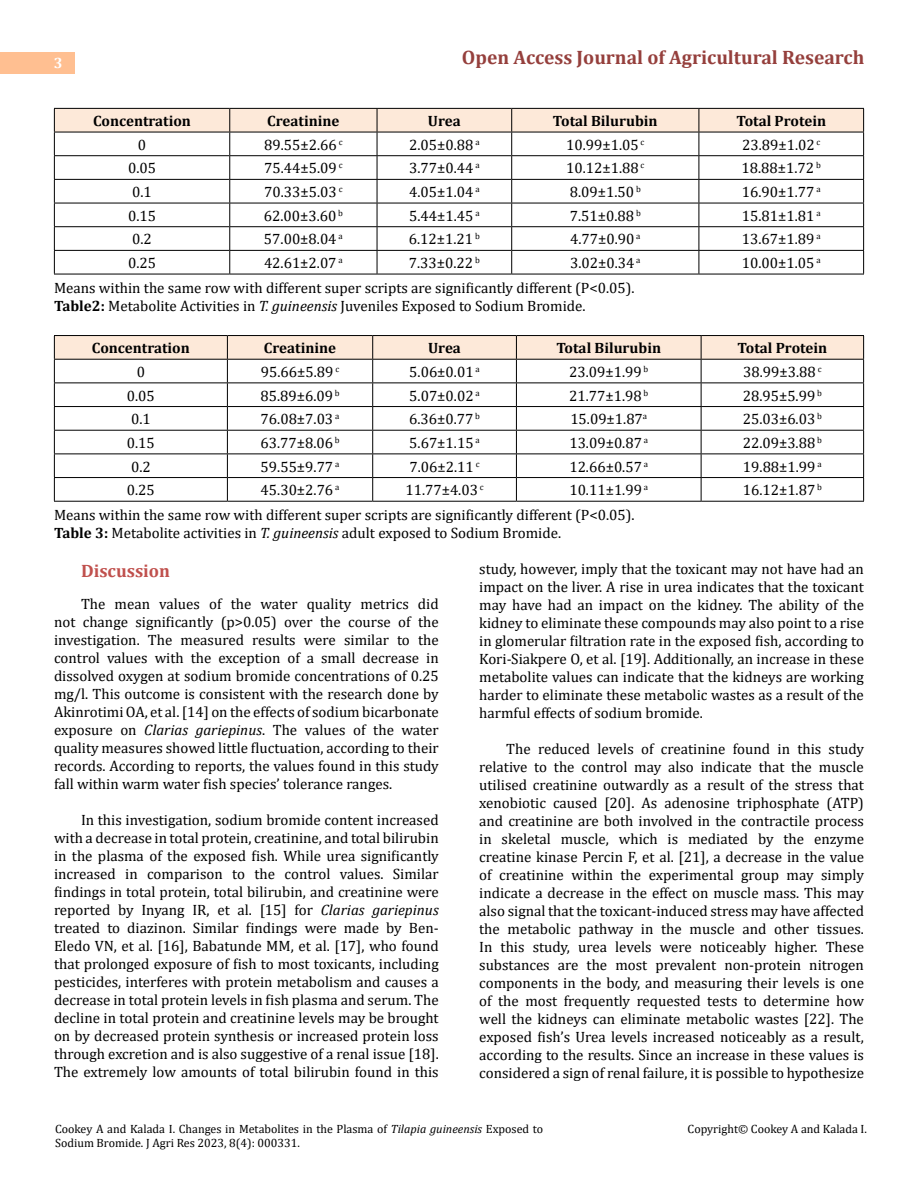
<style>
.page{position:relative;width:918px;height:1188px;background:#fff}
.page>*{position:absolute;margin:0;border:0;box-sizing:border-box;transform-origin:0 0}
.t1{font:700 19.5px "Cambria";color:#953f3c}
.t2{font:700 18px "Cambria";color:#c0504d}
.t3{font:15px/18px "Cambria";color:#000;text-align:justify}
.t4{font:700 15px "Cambria";color:#000}
.t5{font:700 15px "Cambria";color:#fff}
.t6{font:12px/14.4px "Cambria";color:#000}
.s1{font-weight:700}
.s2{font-style:italic}
</style>
<div class="page">
<div style="left:0;top:52px;width:74px;height:21px;background:#ffbf91"></div>
<hr style="left:54px;top:274px;width:176px;height:1px;background:#000">
<hr style="left:230px;top:274px;width:147px;height:1px;background:#000">
<hr style="left:377px;top:274px;width:135px;height:1px;background:#000">
<hr style="left:512px;top:274px;width:187px;height:1px;background:#000">
<hr style="left:699px;top:274px;width:165px;height:1px;background:#000">
<svg style="left:54px;top:108px;width:810px;height:166px"></svg>
<hr style="left:54px;top:335px;width:173px;height:1px;background:#000">
<hr style="left:227px;top:335px;width:146px;height:1px;background:#000">
<hr style="left:373px;top:335px;width:143px;height:1px;background:#000">
<hr style="left:516px;top:335px;width:185px;height:1px;background:#000">
<hr style="left:701px;top:335px;width:163px;height:1px;background:#000">
<hr style="left:54px;top:501px;width:173px;height:1px;background:#000">
<hr style="left:227px;top:501px;width:146px;height:1px;background:#000">
<hr style="left:373px;top:501px;width:143px;height:1px;background:#000">
<hr style="left:516px;top:501px;width:185px;height:1px;background:#000">
<hr style="left:701px;top:501px;width:163px;height:1px;background:#000">
<svg style="left:54px;top:336px;width:810px;height:165px"></svg>
<p class="t5" style="left:54px;top:53px;width:10px">3</p>
<h1 class="t1" style="left:462px;top:44px;width:404px">Open Access Journal of Agricultural Research</h1>
<p class="t4" style="left:93px;top:110px;width:99px">Concentration</p>
<p class="t4" style="left:267px;top:110px;width:74px">Creatinine</p>
<p class="t4" style="left:428px;top:110px;width:34px">Urea</p>
<p class="t4" style="left:553px;top:110px;width:106px">Total Bilurubin</p>
<p class="t4" style="left:736px;top:110px;width:91px">Total Protein</p>
<p class="t3" style="left:138px;top:136px;width:10px">0</p>
<p class="t3" style="left:264px;top:136px;width:80px">89.55±2.66 <sup>c</sup></p>
<p class="t3" style="left:409px;top:136px;width:72px">2.05±0.88 <sup>a</sup></p>
<p class="t3" style="left:566px;top:136px;width:80px">10.99±1.05 <sup>c</sup></p>
<p class="t3" style="left:742px;top:136px;width:80px">23.89±1.02 <sup>c</sup></p>
<p class="t3" style="left:128px;top:159px;width:30px">0.05</p>
<p class="t3" style="left:264px;top:159px;width:80px">75.44±5.09 <sup>c</sup></p>
<p class="t3" style="left:409px;top:159px;width:72px">3.77±0.44 <sup>a</sup></p>
<p class="t3" style="left:566px;top:159px;width:80px">10.12±1.88 <sup>c</sup></p>
<p class="t3" style="left:742px;top:159px;width:81px">18.88±1.72 <sup>b</sup></p>
<p class="t3" style="left:132px;top:183px;width:21px">0.1</p>
<p class="t3" style="left:264px;top:183px;width:80px">70.33±5.03 <sup>c</sup></p>
<p class="t3" style="left:409px;top:183px;width:72px">4.05±1.04 <sup>a</sup></p>
<p class="t3" style="left:570px;top:183px;width:72px">8.09±1.50 <sup>b</sup></p>
<p class="t3" style="left:742px;top:183px;width:80px">16.90±1.77 <sup>a</sup></p>
<p class="t3" style="left:128px;top:207px;width:30px">0.15</p>
<p class="t3" style="left:264px;top:207px;width:81px">62.00±3.60 <sup>b</sup></p>
<p class="t3" style="left:409px;top:207px;width:72px">5.44±1.45 <sup>a</sup></p>
<p class="t3" style="left:570px;top:207px;width:72px">7.51±0.88 <sup>b</sup></p>
<p class="t3" style="left:742px;top:207px;width:80px">15.81±1.81 <sup>a</sup></p>
<p class="t3" style="left:132px;top:230px;width:21px">0.2</p>
<p class="t3" style="left:264px;top:230px;width:80px">57.00±8.04 <sup>a</sup></p>
<p class="t3" style="left:409px;top:230px;width:72px">6.12±1.21 <sup>b</sup></p>
<p class="t3" style="left:570px;top:230px;width:72px">4.77±0.90 <sup>a</sup></p>
<p class="t3" style="left:742px;top:230px;width:80px">13.67±1.89 <sup>a</sup></p>
<p class="t3" style="left:128px;top:254px;width:30px">0.25</p>
<p class="t3" style="left:264px;top:254px;width:80px">42.61±2.07 <sup>a</sup></p>
<p class="t3" style="left:409px;top:254px;width:72px">7.33±0.22 <sup>b</sup></p>
<p class="t3" style="left:570px;top:254px;width:72px">3.02±0.34 <sup>a</sup></p>
<p class="t3" style="left:742px;top:254px;width:80px">10.00±1.05 <sup>a</sup></p>
<p class="t3" style="left:54px;top:279px;width:582px">Means within the same row with different super scripts are significantly different (P&lt;0.05).<br><span class="s1">Table2:</span> Metabolite Activities in <span class="s2">T. guineensis</span> Juveniles Exposed to Sodium Bromide.</p>
<p class="t4" style="left:92px;top:338px;width:99px">Concentration</p>
<p class="t4" style="left:264px;top:338px;width:74px">Creatinine</p>
<p class="t4" style="left:428px;top:338px;width:34px">Urea</p>
<p class="t4" style="left:556px;top:338px;width:106px">Total Bilurubin</p>
<p class="t4" style="left:738px;top:338px;width:91px">Total Protein</p>
<p class="t3" style="left:137px;top:363px;width:10px">0</p>
<p class="t3" style="left:261px;top:363px;width:80px">95.66±5.89 <sup>c</sup></p>
<p class="t3" style="left:409px;top:363px;width:72px">5.06±0.01 <sup>a</sup></p>
<p class="t3" style="left:569px;top:363px;width:81px">23.09±1.99 <sup>b</sup></p>
<p class="t3" style="left:743px;top:363px;width:80px">38.99±3.88 <sup>c</sup></p>
<p class="t3" style="left:127px;top:386px;width:30px">0.05</p>
<p class="t3" style="left:260px;top:386px;width:81px">85.89±6.09 <sup>b</sup></p>
<p class="t3" style="left:409px;top:386px;width:72px">5.07±0.02 <sup>a</sup></p>
<p class="t3" style="left:569px;top:386px;width:81px">21.77±1.98 <sup>b</sup></p>
<p class="t3" style="left:743px;top:386px;width:81px">28.95±5.99 <sup>b</sup></p>
<p class="t3" style="left:131px;top:410px;width:21px">0.1</p>
<p class="t3" style="left:261px;top:410px;width:80px">76.08±7.03 <sup>a</sup></p>
<p class="t3" style="left:409px;top:410px;width:72px">6.36±0.77 <sup>b</sup></p>
<p class="t3" style="left:570px;top:410px;width:78px">15.09±1.87<sup>a</sup></p>
<p class="t3" style="left:743px;top:410px;width:81px">25.03±6.03 <sup>b</sup></p>
<p class="t3" style="left:127px;top:434px;width:30px">0.15</p>
<p class="t3" style="left:260px;top:434px;width:81px">63.77±8.06 <sup>b</sup></p>
<p class="t3" style="left:409px;top:434px;width:72px">5.67±1.15 <sup>a</sup></p>
<p class="t3" style="left:569px;top:434px;width:80px">13.09±0.87 <sup>a</sup></p>
<p class="t3" style="left:743px;top:434px;width:81px">22.09±3.88 <sup>b</sup></p>
<p class="t3" style="left:131px;top:457px;width:21px">0.2</p>
<p class="t3" style="left:261px;top:457px;width:80px">59.55±9.77 <sup>a</sup></p>
<p class="t3" style="left:410px;top:457px;width:72px">7.06±2.11 <sup>c</sup></p>
<p class="t3" style="left:569px;top:457px;width:80px">12.66±0.57 <sup>a</sup></p>
<p class="t3" style="left:743px;top:457px;width:80px">19.88±1.99 <sup>a</sup></p>
<p class="t3" style="left:127px;top:481px;width:30px">0.25</p>
<p class="t3" style="left:261px;top:481px;width:80px">45.30±2.76 <sup>a</sup></p>
<p class="t3" style="left:405px;top:481px;width:80px">11.77±4.03 <sup>c</sup></p>
<p class="t3" style="left:569px;top:481px;width:80px">10.11±1.99 <sup>a</sup></p>
<p class="t3" style="left:743px;top:481px;width:81px">16.12±1.87 <sup>b</sup></p>
<p class="t3" style="left:54px;top:506px;width:582px">Means within the same row with different super scripts are significantly different (P&lt;0.05).<br><span class="s1">Table 3:</span> Metabolite activities in <span class="s2">T. guineensis</span> adult exposed to Sodium Bromide.</p>
<p class="t2" style="left:81px;top:558px;width:91px">Discussion</p>
<p class="t3" style="left:54px;top:595px;width:386px;text-indent:27px">The mean values of the water quality metrics did not change significantly (p&gt;0.05) over the course of the investigation. The measured results were similar to the control values with the exception of a small decrease in dissolved oxygen at sodium bromide concentrations of 0.25 mg/l. This outcome is consistent with the research done by Akinrotimi OA, et al. [14] on the effects of sodium bicarbonate exposure on <span class="s2">Clarias gariepinus</span>. The values of the water quality measures showed little fluctuation, according to their records. According to reports, the values found in this study fall within warm water fish species’ tolerance ranges.</p>
<p class="t3" style="left:54px;top:811px;width:386px;text-indent:27px">In this investigation, sodium bromide content increased with a decrease in total protein, creatinine, and total bilirubin in the plasma of the exposed fish. While urea significantly increased in comparison to the control values. Similar findings in total protein, total bilirubin, and creatinine were reported by Inyang IR, et al. [15] for <span class="s2">Clarias gariepinus </span>treated to diazinon. Similar findings were made by Ben-Eledo VN, et al. [16], Babatunde MM, et al. [17], who found that prolonged exposure of fish to most toxicants, including pesticides, interferes with protein metabolism and causes a decrease in total protein levels in fish plasma and serum. The decline in total protein and creatinine levels may be brought on by decreased protein synthesis or increased protein loss through excretion and is also suggestive of a renal issue [18].<br>The extremely low amounts of total bilirubin found in this</p>
<p class="t3" style="left:479px;top:560px;width:386px">study, however, imply that the toxicant may not have had an impact on the liver. A rise in urea indicates that the toxicant may have had an impact on the kidney. The ability of the kidney to eliminate these compounds may also point to a rise in glomerular filtration rate in the exposed fish, according to Kori-Siakpere O, et al. [19]. Additionally, an increase in these metabolite values can indicate that the kidneys are working harder to eliminate these metabolic wastes as a result of the harmful effects of sodium bromide.</p>
<p class="t3" style="left:479px;top:740px;width:386px;text-indent:27px">The reduced levels of creatinine found in this study relative to the control may also indicate that the muscle utilised creatinine outwardly as a result of the stress that xenobiotic caused [20]. As adenosine triphosphate (ATP) and creatinine are both involved in the contractile process in skeletal muscle, which is mediated by the enzyme creatine kinase Percin F, et al. [21], a decrease in the value of creatinine within the experimental group may simply indicate a decrease in the effect on muscle mass. This may also signal that the toxicant-induced stress may have affected the metabolic pathway in the muscle and other tissues.<br>In this study, urea levels were noticeably higher. These substances are the most prevalent non-protein nitrogen components in the body, and measuring their levels is one of the most frequently requested tests to determine how well the kidneys can eliminate metabolic wastes [22]. The exposed fish’s Urea levels increased noticeably as a result, according to the results. Since an increase in these values is considered a sign of renal failure, it is possible to hypothesize</p>
<p class="t6" style="left:55px;top:1121px;width:490px">Cookey A and Kalada I. Changes in Metabolites in the Plasma of <span class="s2">Tilapia guineensis</span> Exposed to<br>Sodium Bromide. J Agri Res 2023, 8(4): 000331.</p>
<p class="t6" style="left:688px;top:1121px;width:181px">Copyright© Cookey A and Kalada I.</p>
</div>
